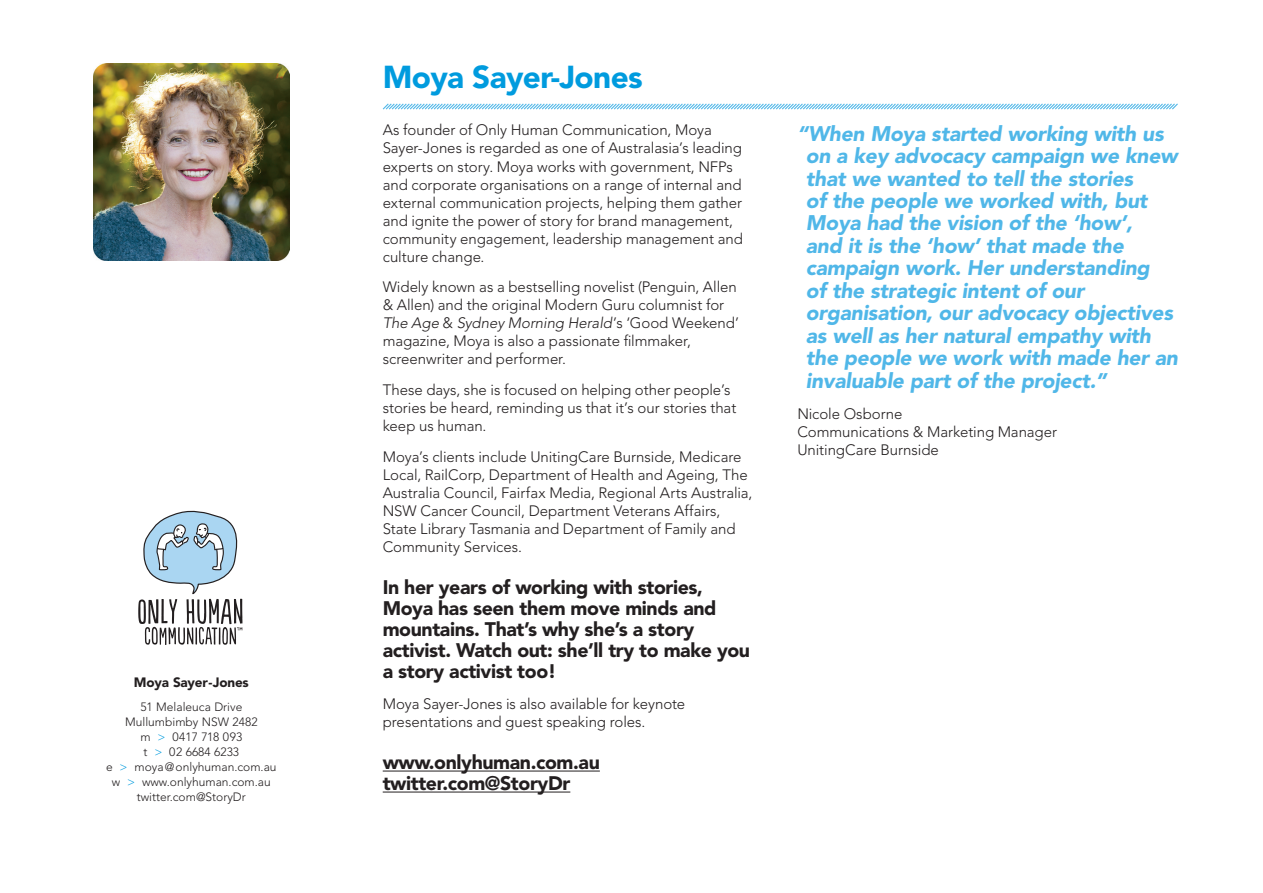
<style>
.page{position:relative;width:1263px;height:893px;background:#fff}
.page>*{position:absolute;margin:0;border:0;box-sizing:border-box;transform-origin:0 0}
.t1{font:900 31.5px "Avenir";letter-spacing:-.02em;color:#009bde}
.t2{font:italic 900 21px/22.5px "Avenir";letter-spacing:-.01em;color:#50b7e8}
.t3{font:900 19.5px/21px "Avenir";letter-spacing:-.02em;color:#231f20}
.t4{font:300 15px/18px "Avenir";letter-spacing:-.005em;color:#231f20}
.t5{font:900 13.5px "Avenir";letter-spacing:-.015em;color:#231f20}
.t6{font:300 12px/15px "Avenir";color:#231f20;text-align:center}
.s1{color:#009bde}
.s2{font-style:italic}
</style>
<div class="page">
<img style="left:93px;top:64px;width:197px;height:196px">
<svg style="left:138px;top:510px;width:105px;height:135px"></svg>
<hr style="left:383px;top:770px;width:217px;height:1px;background:#231f20">
<hr style="left:383px;top:791px;width:187px;height:1px;background:#231f20">
<svg style="left:382px;top:103px;width:796px;height:7px"></svg>
<p class="t5" style="left:134px;top:674px;width:116px">Moya Sayer-Jones</p>
<p class="t6" style="left:106px;top:699px;width:172px">51 Melaleuca Drive<br>Mullumbimby NSW 2482<br>m <span class="s1">&gt;</span> 0417 718 093<br>t <span class="s1">&gt;</span> 02 6684 6233<br>e <span class="s1">&gt;</span> moya@onlyhuman.com.au w <span class="s1">&gt;</span> www.onlyhuman.com.au twitter.com@StoryDr</p>
<h1 class="t1" style="left:383px;top:58px;width:261px">Moya Sayer-Jones</h1>
<p class="t4" style="left:383px;top:121px;width:362px">As founder of Only Human Communication, Moya Sayer-Jones is regarded as one of Australasia’s leading experts on story. Moya works with government, NFPs and corporate organisations on a range of internal and external communication projects, helping them gather and ignite the power of story for brand management, community engagement, leadership management and culture change.</p>
<p class="t4" style="left:383px;top:278px;width:358px">Widely known as a bestselling novelist (Penguin, Allen &amp; Allen) and the original Modern Guru columnist for <span class="s2">The Age</span> &amp; <span class="s2">Sydney Morning Herald</span>’s ‘Good Weekend’ magazine, Moya is also a passionate filmmaker, screenwriter and performer.</p>
<p class="t4" style="left:383px;top:381px;width:355px">These days, she is focused on helping other people’s stories be heard, reminding us that it’s our stories that keep us human.</p>
<p class="t4" style="left:383px;top:448px;width:371px">Moya’s clients include UnitingCare Burnside, Medicare Local, RailCorp, Department of Health and Ageing, The Australia Council, Fairfax Media, Regional Arts Australia, NSW Cancer Council, Department Veterans Affairs, State Library Tasmania and Department of Family and Community Services.</p>
<h3 class="t3" style="left:383px;top:577px;width:369px">In her years of working with stories, Moya has seen them move minds and mountains. That’s why she’s a story activist. Watch out: she’ll try to make you a story activist too!</h3>
<p class="t4" style="left:383px;top:695px;width:304px">Moya Sayer-Jones is also available for keynote presentations and guest speaking roles.</p>
<h3 class="t3" style="left:383px;top:752px;width:219px">www.onlyhuman.com.au twitter.com@StoryDr</h3>
<p class="t2" style="left:806px;top:122px;width:374px;text-indent:-9px">“When Moya started working with us on a key advocacy campaign we knew that we wanted to tell the stories<br>of the people we worked with, but Moya had the vision of the ‘how’,<br>and it is the ‘how’ that made the campaign work. Her understanding<br>of the strategic intent of our organisation, our advocacy objectives as well as her natural empathy with the people we work with made her an invaluable part of the project.”</p>
<p class="t4" style="left:797px;top:405px;width:261px">Nicole Osborne<br>Communications &amp; Marketing Manager<br>UnitingCare Burnside</p>
</div>
